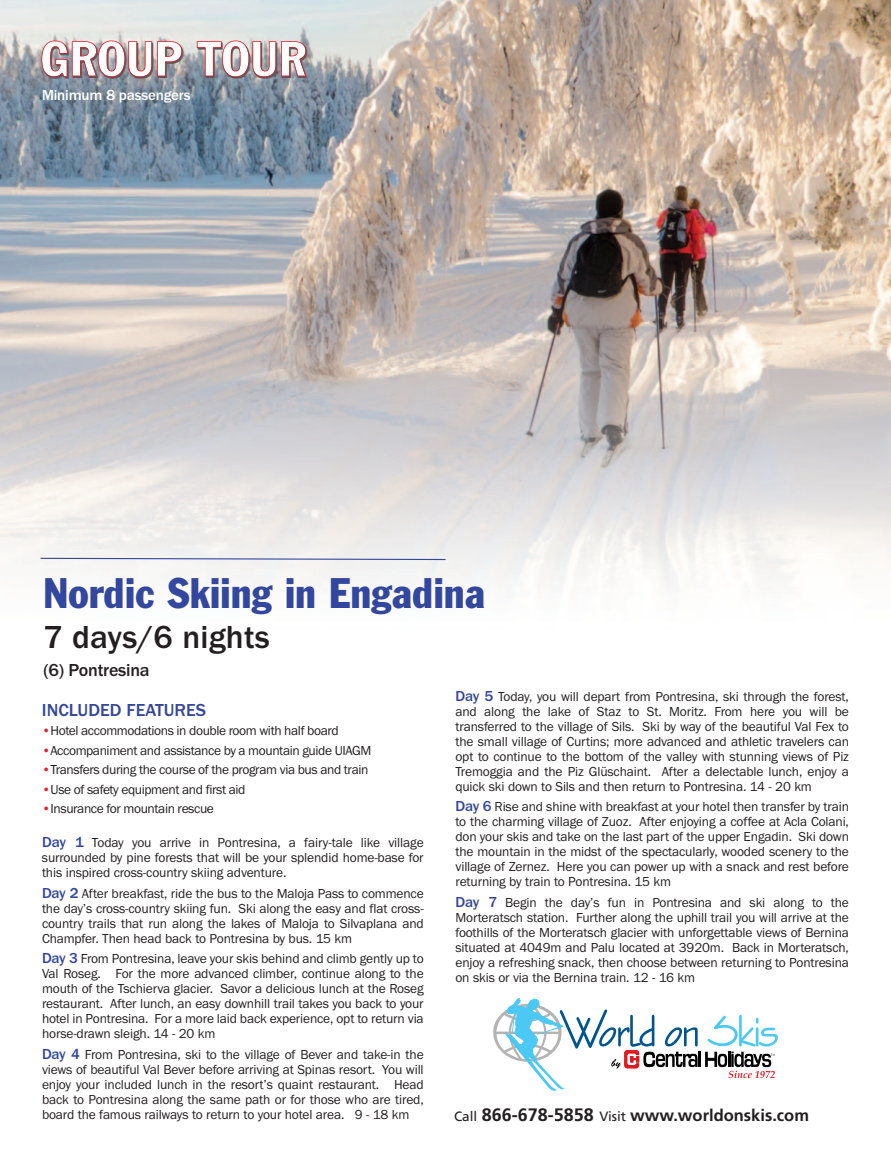
<style>
.page{position:relative;width:891px;height:1175px;background:#fff}
.page>*{position:absolute;margin:0;border:0;box-sizing:border-box;transform-origin:0 0}
.t1{font:condensed 49.5px "Franklin Gothic";letter-spacing:.005em;color:#57585a}
.t2{font:condensed 42px "Franklin Gothic";letter-spacing:.005em;color:#32479d}
.t3{font:500 33px "Franklin Gothic";letter-spacing:.005em;color:#231f20}
.t4{font:500 18px "Franklin Gothic";color:#32479d}
.t5{font:500 18px "Franklin Gothic";letter-spacing:-.01em;color:#231f20}
.t6{font:700 16.5px "Frutiger";color:#231f20}
.t7{font:500 15px "Franklin Gothic";letter-spacing:-.01em;color:#fff}
.t8{font:13.5px/15px "Franklin Gothic";letter-spacing:-.01em;color:#231f20;text-align:justify}
.t9{font:13.5px "Franklin Gothic";letter-spacing:-.03em;color:#231f20}
.s1{color:#ee1c28}
.s2{font-weight:500;font-size:15px;color:#32479d}
.s3{font-weight:400;font-size:13.5px}
.s4{font-size:18px}
</style>
<div class="page">
<img style="left:0;top:0;width:891px;height:1079px">
<img style="left:41px;top:40px;width:265px;height:37px">
<svg style="left:39px;top:557px;width:408px;height:3px"></svg>
<hr style="left:698px;top:1051px;width:3px;height:16px;background:#000">
<svg style="left:705px;top:1014px;width:73px;height:64px"></svg>
<svg style="left:493px;top:997px;width:205px;height:94px"></svg>
<h1 class="t1" style="left:42px;top:43px;width:267px">GROUP TOUR</h1>
<p class="t7" style="left:42px;top:86px;width:150px">Minimum 8 passengers</p>
<h2 class="t2" style="left:43px;top:578px;width:444px">Nordic Skiing in Engadina</h2>
<h3 class="t3" style="left:43px;top:617px;width:228px">7 days/6 nights</h3>
<h3 class="t5" style="left:43px;top:659px;width:108px">(6) Pontresina</h3>
<h3 class="t4" style="left:42px;top:699px;width:166px">INCLUDED FEATURES</h3>
<p class="t9" style="left:42px;top:722px;width:298px"><span class="s1">•</span>Hotel accommodations in double room with half board</p>
<p class="t9" style="left:42px;top:742px;width:331px"><span class="s1">•</span>Accompaniment and assistance by a mountain guide UIAGM</p>
<p class="t9" style="left:42px;top:761px;width:328px"><span class="s1">•</span>Transfers during the course of the program via bus and train</p>
<p class="t9" style="left:42px;top:781px;width:205px"><span class="s1">•</span>Use of safety equipment and first aid</p>
<p class="t9" style="left:42px;top:800px;width:174px"><span class="s1">•</span>Insurance for mountain rescue</p>
<p class="t8" style="left:42px;top:835px;width:383px"><span class="s2">Day 1</span> Today you arrive in Pontresina, a fairy-tale like village surrounded by pine forests that will be your splendid home-base for this inspired cross-country skiing adventure.</p>
<p class="t8" style="left:42px;top:885px;width:383px"><span class="s2">Day 2</span> After breakfast, ride the bus to the Maloja Pass to commence the day’s cross-country skiing fun. Ski along the easy and flat cross&shy;country trails that run along the lakes of Maloja to Silvaplana and Champfer. Then head back to Pontresina by bus. 15 km</p>
<p class="t8" style="left:42px;top:951px;width:383px"><span class="s2">Day 3</span> From Pontresina, leave your skis behind and climb gently up to Val Roseg. For the more advanced climber, continue along to the mouth of the Tschierva glacier. Savor a delicious lunch at the Roseg restaurant. After lunch, an easy downhill trail takes you back to your hotel in Pontresina. For a more laid back experience, opt to return via horse-drawn sleigh. 14 - 20 km</p>
<p class="t8" style="left:42px;top:1046px;width:383px"><span class="s2">Day 4</span> From Pontresina, ski to the village of Bever and take-in the views of beautiful Val Bever before arriving at Spinas resort. You will enjoy your included lunch in the resort’s quaint restaurant. Head back to Pontresina along the same path or for those who are tired, board the famous railways to return to your hotel area. 9 - 18 km</p>
<p class="t8" style="left:455px;top:688px;width:395px"><span class="s2">Day 5</span> Today, you will depart from Pontresina, ski through the forest, and along the lake of Staz to St. Moritz. From here you will be transferred to the village of Sils. Ski by way of the beautiful Val Fex to the small village of Curtins; more advanced and athletic travelers can opt to continue to the bottom of the valley with stunning views of Piz Tremoggia and the Piz Glüschaint. After a delectable lunch, enjoy a quick ski down to Sils and then return to Pontresina. 14 - 20 km</p>
<p class="t8" style="left:455px;top:799px;width:395px"><span class="s2">Day 6</span> Rise and shine with breakfast at your hotel then transfer by train to the charming village of Zuoz. After enjoying a coffee at Acla Colani, don your skis and take on the last part of the upper Engadin. Ski down the mountain in the midst of the spectacularly, wooded scenery to the village of Zernez. Here you can power up with a snack and rest before returning by train to Pontresina. 15 km</p>
<p class="t8" style="left:455px;top:894px;width:395px"><span class="s2">Day 7</span> Begin the day’s fun in Pontresina and ski along to the Morteratsch station. Further along the uphill trail you will arrive at the foothills of the Morteratsch glacier with unforgettable views of Bernina situated at 4049m and Palu located at 3920m. Back in Morteratsch, enjoy a refreshing snack, then choose between returning to Pontresina on skis or via the Bernina train. 12 - 16 km</p>
<p class="t6" style="left:454px;top:1108px;width:356px"><span class="s3">Call</span> <span class="s4">866-678-5858</span> <span class="s3">Visit</span> www.worldonskis.com</p>
</div>
